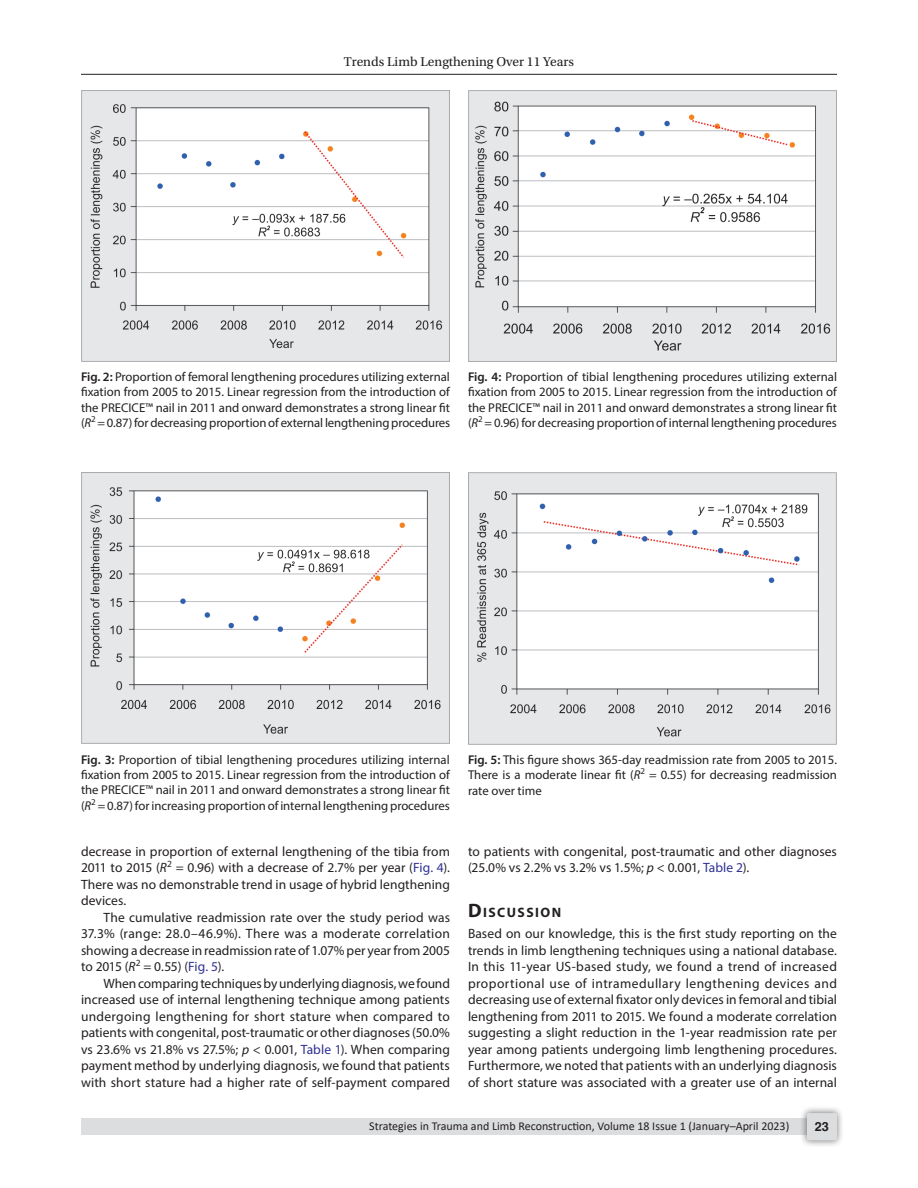
<style>
.page{position:relative;width:918px;height:1188px;background:#fff}
.page>*{position:absolute;margin:0;border:0;box-sizing:border-box;transform-origin:0 0}
.Head-1{font:700 13.65px "Myriad Pro";letter-spacing:.105em;color:#231f20}
.Para-Indent{font:13.5px/16.5px "Myriad Pro";letter-spacing:.005em;color:#231f20;text-align:justify}
.Para-NoIndent{font:13.5px/16.5px "Myriad Pro";color:#231f20;text-align:justify}
.t1{font:13.5px "Utopia Std";color:#231f20}
.FigCaption{font:12.75px/15.3px "Myriad Pro";letter-spacing:-.005em;color:#231f20;text-align:justify}
.t2{font:700 12.75px "Helvetica LT Std";color:#231f20}
.t3{font:12px "Calibri";color:#231f20}
.s1{font-weight:600}
.s2{font-style:italic}
.s3{color:#2e3092}
.s4{font-size:19.5px}
</style>
<div class="page">
<hr style="left:81px;top:74px;width:756px;height:1px;background:#231f20">
<div style="left:81px;top:1119px;width:756px;height:16px;background:#dcdddf"></div>
<div style="left:800px;top:1106px;width:44px;height:41px;background:#231f20;opacity:.61"></div>
<div style="left:807px;top:1113px;width:30px;height:27px;background:#dcdddf;border-radius:2px"></div>
<img style="left:81px;top:90px;width:369px;height:271px">
<img style="left:81px;top:473px;width:369px;height:271px">
<img style="left:468px;top:90px;width:369px;height:271px">
<img style="left:468px;top:473px;width:369px;height:271px">
<p class="t1" style="left:344px;top:55px;width:232px">Trends Limb Lengthening Over 11 Years</p>
<p class="FigCaption" style="left:81px;top:369px;width:371px"><span class="s1">Fig. 2:</span> Proportion of femoral lengthening procedures utilizing external fixation from 2005 to 2015. Linear regression from the introduction of the PRECICE™ nail in 2011 and onward demonstrates a strong linear fit (<span class="s2">R</span><sup>2</sup> = 0.87) for decreasing proportion of external lengthening procedures</p>
<p class="FigCaption" style="left:468px;top:369px;width:371px"><span class="s1">Fig. 4:</span> Proportion of tibial lengthening procedures utilizing external fixation from 2005 to 2015. Linear regression from the introduction of the PRECICE™ nail in 2011 and onward demonstrates a strong linear fit (<span class="s2">R</span><sup>2</sup> = 0.96) for decreasing proportion of internal lengthening procedures</p>
<p class="FigCaption" style="left:81px;top:752px;width:371px"><span class="s1">Fig. 3:</span> Proportion of tibial lengthening procedures utilizing internal fixation from 2005 to 2015. Linear regression from the introduction of the PRECICE™ nail in 2011 and onward demonstrates a strong linear fit (<span class="s2">R</span><sup>2</sup> = 0.87) for increasing proportion of internal lengthening procedures</p>
<p class="Para-Indent" style="left:81px;top:843px;width:371px">decrease in proportion of external lengthening of the tibia from 2011 to 2015 (<span class="s2">R</span><sup>2</sup> = 0.96) with a decrease of 2.7% per year (<span class="s3">Fig. 4</span>).<br>There was no demonstrable trend in usage of hybrid lengthening devices.</p>
<p class="Para-Indent" style="left:81px;top:909px;width:371px;text-indent:22px">The cumulative readmission rate over the study period was 37.3% (range: 28.0–46.9%). There was a moderate correlation showing a decrease in readmission rate of 1.07% per year from 2005 to 2015 (<span class="s2">R</span><sup>2</sup> = 0.55) (<span class="s3">Fig. 5</span>).</p>
<p class="Para-Indent" style="left:81px;top:975px;width:371px;text-indent:22px">When comparing techniques by underlying diagnosis, we found increased use of internal lengthening technique among patients undergoing lengthening for short stature when compared to patients with congenital, post-traumatic or other diagnoses (50.0% vs 23.6% vs 21.8% vs 27.5%; <span class="s2">p</span> &lt; 0.001, <span class="s3">Table 1</span>). When comparing payment method by underlying diagnosis, we found that patients with short stature had a higher rate of self-payment compared</p>
<p class="FigCaption" style="left:468px;top:752px;width:370px"><span class="s1">Fig. 5:</span> This figure shows 365-day readmission rate from 2005 to 2015.<br>There is a moderate linear fit (<span class="s2">R</span><sup>2</sup> = 0.55) for decreasing readmission rate over time</p>
<p class="Para-Indent" style="left:468px;top:843px;width:370px">to patients with congenital, post-traumatic and other diagnoses (25.0% vs 2.2% vs 3.2% vs 1.5%; <span class="s2">p</span> &lt; 0.001, <span class="s3">Table 2</span>).</p>
<p class="Head-1" style="left:468px;top:904px;width:95px"><span class="s4">D</span>ISCUSSION</p>
<p class="Para-NoIndent" style="left:468px;top:925px;width:371px">Based on our knowledge, this is the first study reporting on the trends in limb lengthening techniques using a national database.<br>In this 11-year US-based study, we found a trend of increased proportional use of intramedullary lengthening devices and decreasing use of external fixator only devices in femoral and tibial lengthening from 2011 to 2015. We found a moderate correlation suggesting a slight reduction in the 1-year readmission rate per year among patients undergoing limb lengthening procedures.<br>Furthermore, we noted that patients with an underlying diagnosis of short stature was associated with a greater use of an internal</p>
<p class="t3" style="left:369px;top:1117px;width:422px">Strategies in Trauma and Limb Reconstruction, Volume 18 Issue 1 (January–April 2023)</p>
<p class="t2" style="left:815px;top:1119px;width:16px">23</p>
</div>
